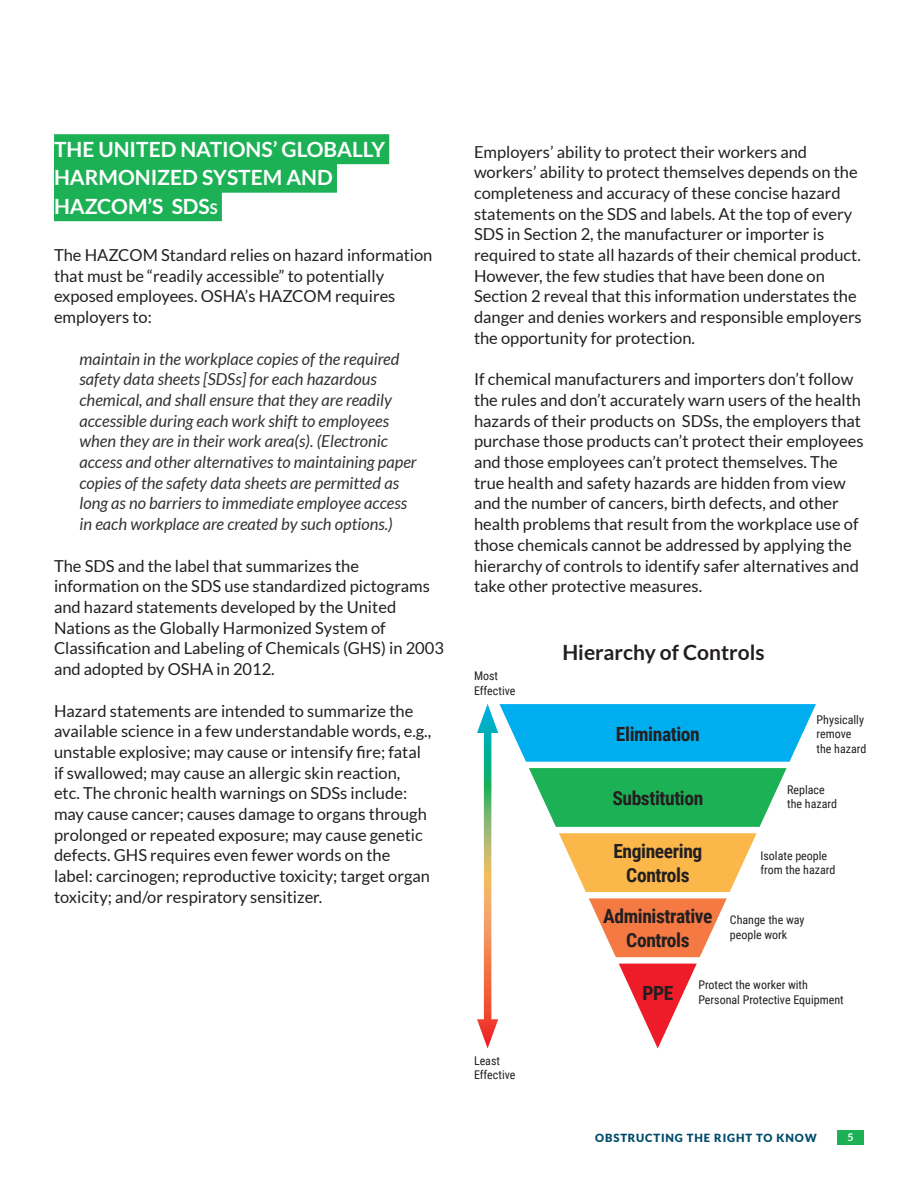
<style>
.page{position:relative;width:918px;height:1188px;background:#fff}
.page>*{position:absolute;margin:0;border:0;box-sizing:border-box;transform-origin:0 0}
.Heading_2{font:700 21px/28.5px "Lato";color:#fff}
.Fig_Title{font:700 21px "Lato";color:#231f20}
.Fig_Title-2{font:700 19.5px/23.4px "Roboto Condensed";letter-spacing:-.02em;color:#231f20;text-align:center}
.Body_Text{font:16.5px/20.7px "Lato";color:#231f20}
.Quote_Indented{font:italic 16.5px/20.7px "Lato";color:#333}
.t1{font:12px "Roboto Condensed";color:#231f20}
.t2{font:900 11.25px "Lato";letter-spacing:.08em;color:#004b6c}
.t3{font:700 10.5px "Lato";color:#fff}
.s1{font-size:14.7px}
</style>
<div class="page">
<div style="left:54px;top:134px;width:335px;height:30px;background:#1db156"></div>
<div style="left:54px;top:163px;width:283px;height:30px;background:#1db156"></div>
<div style="left:54px;top:191px;width:168px;height:30px;background:#1db156"></div>
<svg style="left:529px;top:768px;width:258px;height:59px;background:#35b968"></svg>
<svg style="left:559px;top:833px;width:198px;height:59px;background:#fcc164"></svg>
<svg style="left:589px;top:898px;width:138px;height:59px"></svg>
<svg style="left:619px;top:964px;width:78px;height:84px"></svg>
<svg style="left:484px;top:762px;width:7px;height:257px;background:#bc9b5c"></svg>
<svg style="left:477px;top:704px;width:339px;height:58px;background:#1fb7ef"></svg>
<svg style="left:477px;top:1019px;width:21px;height:29px"></svg>
<div style="left:837px;top:1130px;width:27px;height:15px;background:#1db156"></div>
<p class="Heading_2" style="left:54px;top:135px;width:333px">THE UNITED NATIONS’ GLOBALLY<br>HARMONIZED SYSTEM AND<br>HAZCOM’S SDS<span class="s1">s</span></p>
<p class="Body_Text" style="left:54px;top:245px;width:380px">The HAZCOM Standard relies on hazard information that must be “readily accessible” to potentially exposed employees. OSHA’s HAZCOM requires employers to:</p>
<p class="Quote_Indented" style="left:79px;top:349px;width:339px">maintain in the workplace copies of the required safety data sheets [SDSs] for each hazardous chemical, and shall ensure that they are readily accessible during each work shift to employees when they are in their work area(s). (Electronic access and other alternatives to maintaining paper copies of the safety data sheets are permitted as long as no barriers to immediate employee access in each workplace are created by such options.)</p>
<p class="Body_Text" style="left:54px;top:555px;width:392px">The SDS and the label that summarizes the information on the SDS use standardized pictograms and hazard statements developed by the United Nations as the Globally Harmonized System of Classification and Labeling of Chemicals (GHS) in 2003 and adopted by OSHA in 2012.</p>
<p class="Body_Text" style="left:54px;top:700px;width:379px">Hazard statements are intended to summarize the available science in a few understandable words, e.g., unstable explosive; may cause or intensify fire; fatal if swallowed; may cause an allergic skin reaction,<br>etc. The chronic health warnings on SDSs include: may cause cancer; causes damage to organs through prolonged or repeated exposure; may cause genetic defects. GHS requires even fewer words on the label: carcinogen; reproductive toxicity; target organ toxicity; and/or respiratory sensitizer.</p>
<p class="Body_Text" style="left:474px;top:141px;width:389px">Employers’ ability to protect their workers and workers’ ability to protect themselves depends on the completeness and accuracy of these concise hazard statements on the SDS and labels. At the top of every SDS in Section 2, the manufacturer or importer is required to state all hazards of their chemical product.<br>However, the few studies that have been done on Section 2 reveal that this information understates the danger and denies workers and responsible employers the opportunity for protection.</p>
<p class="Body_Text" style="left:474px;top:369px;width:391px">If chemical manufacturers and importers don’t follow the rules and don’t accurately warn users of the health hazards of their products on SDSs, the employers that purchase those products can’t protect their employees and those employees can’t protect themselves. The true health and safety hazards are hidden from view and the number of cancers, birth defects, and other health problems that result from the workplace use of those chemicals cannot be addressed by applying the hierarchy of controls to identify safer alternatives and take other protective measures.</p>
<p class="t1" style="left:474px;top:667px;width:26px">Most</p>
<p class="t1" style="left:474px;top:682px;width:43px">Effective</p>
<p class="t1" style="left:474px;top:1052px;width:28px">Least</p>
<p class="t1" style="left:474px;top:1067px;width:43px">Effective</p>
<p class="Fig_Title" style="left:562px;top:640px;width:204px">Hierarchy of Controls</p>
<p class="t1" style="left:817px;top:711px;width:49px">Physically</p>
<p class="t1" style="left:817px;top:726px;width:36px">remove</p>
<p class="t1" style="left:817px;top:740px;width:51px">the hazard</p>
<p class="t1" style="left:787px;top:781px;width:39px">Replace</p>
<p class="t1" style="left:787px;top:796px;width:51px">the hazard</p>
<p class="Fig_Title-2" style="left:616px;top:722px;width:85px">Elimination</p>
<p class="Fig_Title-2" style="left:612px;top:785px;width:93px">Substitution</p>
<p class="Fig_Title-2" style="left:613px;top:839px;width:91px">Engineering<br>Controls</p>
<p class="Fig_Title-2" style="left:603px;top:904px;width:111px">Administrative<br>Controls</p>
<p class="Fig_Title-2" style="left:642px;top:981px;width:32px">PPE</p>
<p class="t1" style="left:760px;top:847px;width:68px">Isolate people</p>
<p class="t1" style="left:760px;top:861px;width:76px">from the hazard</p>
<p class="t1" style="left:730px;top:912px;width:76px">Change the way</p>
<p class="t1" style="left:730px;top:926px;width:59px">people work</p>
<p class="t1" style="left:698px;top:976px;width:111px">Protect the worker with</p>
<p class="t1" style="left:698px;top:991px;width:147px">Personal Protective Equipment</p>
<p class="t2" style="left:595px;top:1131px;width:223px">OBSTRUCTING THE RIGHT TO KNOW</p>
<p class="t3" style="left:847px;top:1131px;width:8px">5</p>
</div>
